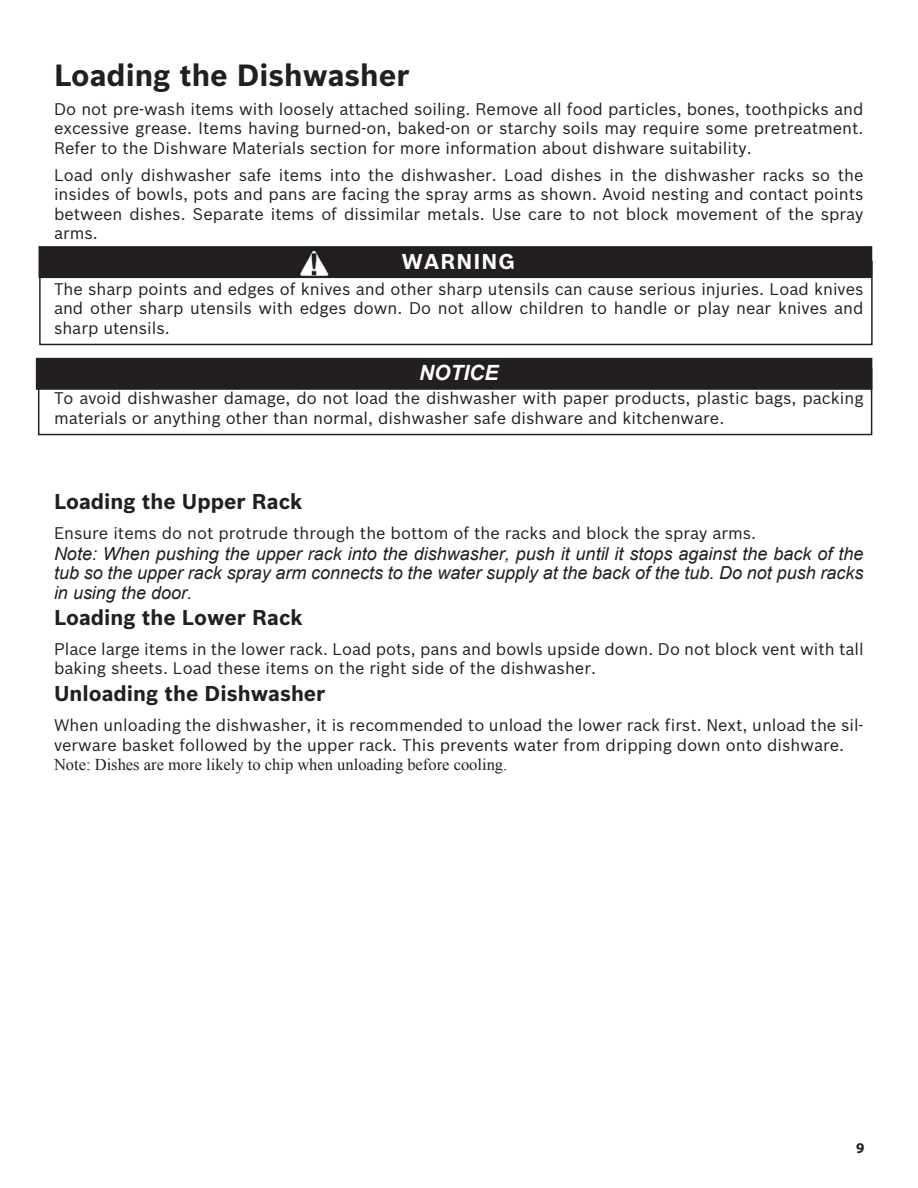
<style>
.page{position:relative;width:918px;height:1188px;background:#fff}
.page>*{position:absolute;margin:0;border:0;box-sizing:border-box;transform-origin:0 0}
.t1{font:700 30px "Bosch Sans";color:#231f20}
.t2{font:700 21px "Bosch Sans";color:#231f20}
.t3{font:700 21px "Bosch Sans";letter-spacing:.05em;color:#fff}
.t4{font:italic 700 21px "Arial";color:#fff}
.t5{font:italic 18px/19.5px "Arial";color:#231f20;text-align:justify}
.t6{font:16.5px/19.5px "Bosch Sans";color:#231f20;text-align:justify}
.t7{font:16.5px "Times New Roman";color:#231f20}
.t8{font:700 15px "Myriad Pro";color:#231f20}
</style>
<div class="page">
<div style="left:39px;top:247px;width:833px;height:31px;background:#231f20"></div>
<div style="left:39px;top:246px;width:833px;height:32px;border:1px solid #231f20"></div>
<div style="left:39px;top:261px;width:834px;height:84px;border:1px solid #231f20"></div>
<div style="left:36px;top:358px;width:836px;height:31px;background:#231f20"></div>
<div style="left:36px;top:358px;width:836px;height:32px;border:1px solid #231f20"></div>
<div style="left:38px;top:368px;width:834px;height:67px;border:1px solid #231f20"></div>
<img style="left:298px;top:250px;width:32px;height:27px">
<h1 class="t1" style="left:54px;top:62px;width:357px">Loading the Dishwasher</h1>
<p class="t6" style="left:54px;top:100px;width:811px">Do not pre-wash items with loosely attached soiling. Remove all food particles, bones, toothpicks and excessive grease. Items having burned-on, baked-on or starchy soils may require some pretreatment.<br>Refer to the Dishware Materials section for more information about dishware suitability.</p>
<p class="t6" style="left:54px;top:166px;width:811px">Load only dishwasher safe items into the dishwasher. Load dishes in the dishwasher racks so the insides of bowls, pots and pans are facing the spray arms as shown. Avoid nesting and contact points between dishes. Separate items of dissimilar metals. Use care to not block movement of the spray arms.</p>
<p class="t3" style="left:402px;top:252px;width:115px">WARNING</p>
<p class="t6" style="left:54px;top:280px;width:811px">The sharp points and edges of knives and other sharp utensils can cause serious injuries. Load knives and other sharp utensils with edges down. Do not allow children to handle or play near knives and sharp utensils.</p>
<p class="t4" style="left:419px;top:361px;width:81px">NOTICE</p>
<p class="t6" style="left:54px;top:389px;width:811px">To avoid dishwasher damage, do not load the dishwasher with paper products, plastic bags, packing materials or anything other than normal, dishwasher safe dishware and kitchenware.</p>
<p class="t2" style="left:54px;top:492px;width:250px">Loading the Upper Rack</p>
<p class="t6" style="left:54px;top:524px;width:704px">Ensure items do not protrude through the bottom of the racks and block the spray arms.</p>
<p class="t5" style="left:54px;top:544px;width:811px">Note: When pushing the upper rack into the dishwasher, push it until it stops against the back of the tub so the upper rack spray arm connects to the water supply at the back of the tub. Do not push racks in using the door.</p>
<p class="t2" style="left:54px;top:608px;width:250px">Loading the Lower Rack</p>
<p class="t6" style="left:54px;top:640px;width:811px">Place large items in the lower rack. Load pots, pans and bowls upside down. Do not block vent with tall baking sheets. Load these items on the right side of the dishwasher.</p>
<p class="t2" style="left:54px;top:684px;width:273px">Unloading the Dishwasher</p>
<p class="t6" style="left:54px;top:716px;width:811px">When unloading the dishwasher, it is recommended to unload the lower rack first. Next, unload the sil&shy;verware basket followed by the upper rack. This prevents water from dripping down onto dishware.</p>
<p class="t7" style="left:54px;top:755px;width:455px">Note: Dishes are more likely to chip when unloading before cooling.</p>
<p class="t8" style="left:856px;top:1139px;width:10px">9</p>
</div>
